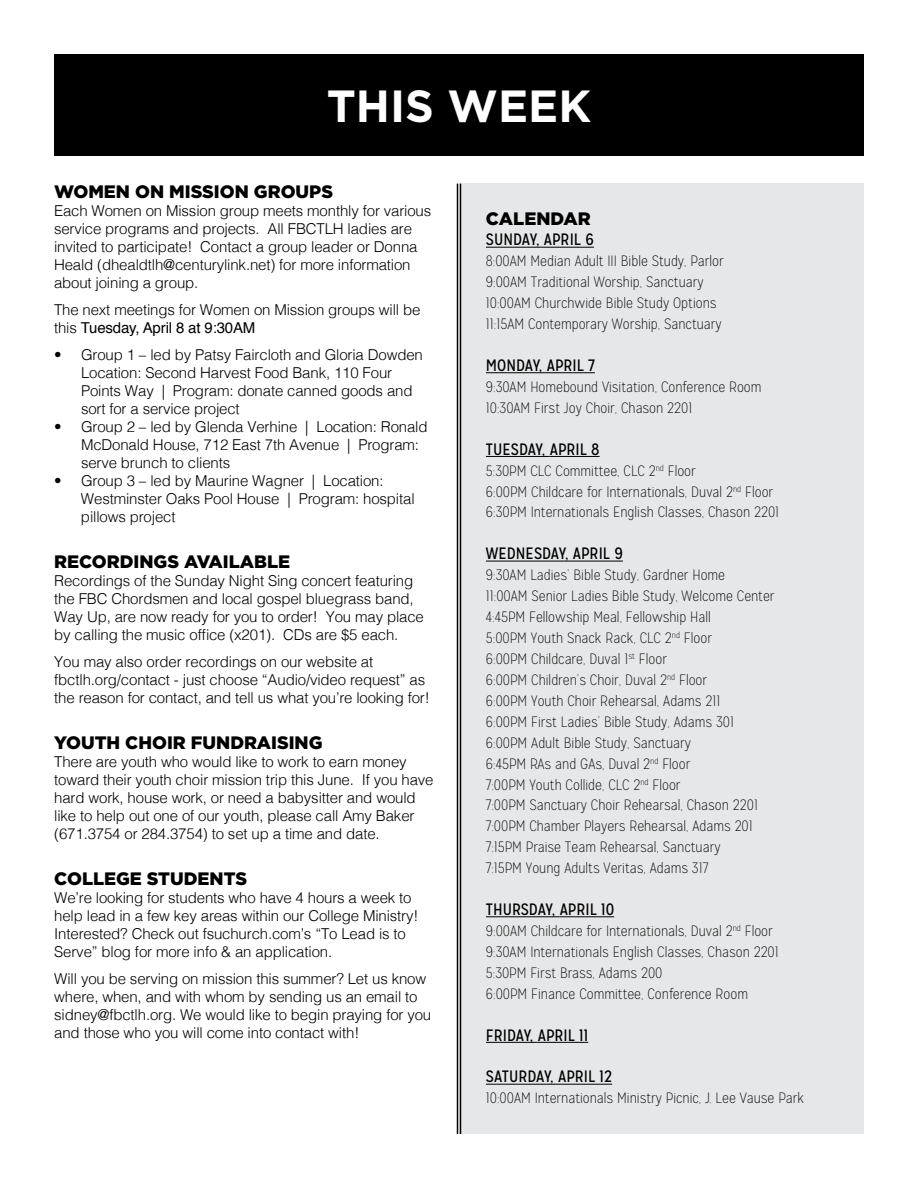
<style>
.page{position:relative;width:918px;height:1188px;background:#fff}
.page>*{position:absolute;margin:0;border:0;box-sizing:border-box;transform-origin:0 0}
.t1{font:700 45px "Gotham HTF";color:#fff}
.t2{font:900 18px "Gotham HTF";color:#000}
.t3{font:16.5px "Mission Gothic";color:#000}
.t4{font:300 15px/18px "Helvetica";letter-spacing:-.01em;color:#000}
.t5{font:100 15px/21px "Mission Gothic";color:#000}
.s1{font-weight:400}
</style>
<div class="page">
<div style="left:459px;top:184px;width:405px;height:950px;background:#e6e7e8"></div>
<div style="left:54px;top:54px;width:810px;height:101px;background:#000"></div>
<hr style="left:460px;top:184px;width:1px;height:950px;background:#000">
<hr style="left:457px;top:184px;width:1px;height:950px;background:#000">
<hr style="left:486px;top:247px;width:108px;height:1px;background:#000">
<hr style="left:486px;top:372px;width:109px;height:1px;background:#000">
<hr style="left:486px;top:456px;width:64px;height:1px;background:#000">
<hr style="left:550px;top:456px;width:50px;height:1px;background:#000">
<hr style="left:486px;top:561px;width:87px;height:1px;background:#000">
<hr style="left:573px;top:561px;width:50px;height:1px;background:#000">
<hr style="left:486px;top:916px;width:74px;height:1px;background:#000">
<hr style="left:560px;top:916px;width:54px;height:1px;background:#000">
<hr style="left:486px;top:1042px;width:52px;height:1px;background:#000">
<hr style="left:538px;top:1042px;width:50px;height:1px;background:#000">
<hr style="left:486px;top:1084px;width:126px;height:1px;background:#000">
<h1 class="t1" style="left:327px;top:80px;width:266px">THIS WEEK</h1>
<p class="t2" style="left:54px;top:182px;width:281px">WOMEN ON MISSION GROUPS</p>
<p class="t4" style="left:54px;top:201px;width:379px">Each Women on Mission group meets monthly for various service programs and projects. All FBCTLH ladies are invited to participate! Contact a group leader or Donna Heald (dhealdtlh@centurylink.net) for more information about joining a group.</p>
<p class="t4" style="left:54px;top:300px;width:368px">The next meetings for Women on Mission groups will be this <span class="s1">Tuesday, April 8 at 9:30AM</span></p>
<p class="t4" style="left:81px;top:345px;width:343px;text-indent:-27px">• Group 1 – led by Patsy Faircloth and Gloria Dowden Location: Second Harvest Food Bank, 110 Four Points Way | Program: donate canned goods and sort for a service project</p>
<p class="t4" style="left:81px;top:417px;width:348px;text-indent:-27px">• Group 2 – led by Glenda Verhine | Location: Ronald<br>McDonald House, 712 East 7th Avenue | Program: serve brunch to clients</p>
<p class="t4" style="left:81px;top:471px;width:335px;text-indent:-27px">• Group 3 – led by Maurine Wagner | Location:<br>Westminster Oaks Pool House | Program: hospital pillows project</p>
<p class="t2" style="left:54px;top:552px;width:237px">RECORDINGS AVAILABLE</p>
<p class="t4" style="left:54px;top:571px;width:371px">Recordings of the Sunday Night Sing concert featuring the FBC Chordsmen and local gospel bluegrass band, Way Up, are now ready for you to order! You may place by calling the music office (x201). CDs are $5 each.</p>
<p class="t4" style="left:54px;top:652px;width:377px">You may also order recordings on our website at fbctlh.org/contact - just choose “Audio/video request” as the reason for contact, and tell us what you’re looking for!</p>
<p class="t2" style="left:54px;top:733px;width:270px">YOUTH CHOIR FUNDRAISING</p>
<p class="t4" style="left:54px;top:752px;width:381px">There are youth who would like to work to earn money toward their youth choir mission trip this June. If you have hard work, house work, or need a babysitter and would like to help out one of our youth, please call Amy Baker (671.3754 or 284.3754) to set up a time and date.</p>
<p class="t2" style="left:54px;top:868px;width:194px">COLLEGE STUDENTS</p>
<p class="t4" style="left:54px;top:888px;width:366px">We’re looking for students who have 4 hours a week to help lead in a few key areas within our College Ministry!<br>Interested? Check out fsuchurch.com’s “To Lead is to Serve” blog for more info &amp; an application.</p>
<p class="t4" style="left:54px;top:969px;width:379px">Will you be serving on mission this summer? Let us know where, when, and with whom by sending us an email to sidney@fbctlh.org. We would like to begin praying for you and those who you will come into contact with!</p>
<p class="t2" style="left:486px;top:208px;width:106px">CALENDAR</p>
<p class="t3" style="left:486px;top:230px;width:109px">SUNDAY, APRIL 6</p>
<p class="t5" style="left:486px;top:251px;width:239px">8:00AM Median Adult III Bible Study, Parlor 9:00AM Traditional Worship, Sanctuary 10:00AM Churchwide Bible Study Options 11:15AM Contemporary Worship, Sanctuary</p>
<p class="t3" style="left:486px;top:355px;width:110px">MONDAY, APRIL 7</p>
<p class="t5" style="left:486px;top:376px;width:277px">9:30AM Homebound Visitation, Conference Room<br>10:30AM First Joy Choir, Chason 2201</p>
<p class="t3" style="left:486px;top:439px;width:115px">TUESDAY, APRIL 8</p>
<p class="t5" style="left:486px;top:460px;width:295px">5:30PM CLC Committee, CLC 2<sup>nd</sup> Floor<br>6:00PM Childcare for Internationals, Duval 2<sup>nd</sup> Floor<br>6:30PM Internationals English Classes, Chason 2201</p>
<p class="t3" style="left:486px;top:544px;width:139px">WEDNESDAY, APRIL 9</p>
<p class="t5" style="left:486px;top:565px;width:290px">9:30AM Ladies’ Bible Study, Gardner Home<br>11:00AM Senior Ladies Bible Study, Welcome Center 4:45PM Fellowship Meal, Fellowship Hall<br>5:00PM Youth Snack Rack, CLC 2<sup>nd</sup> Floor<br>6:00PM Childcare, Duval 1<sup>st</sup> Floor<br>6:00PM Children’s Choir, Duval 2<sup>nd</sup> Floor<br>6:00PM Youth Choir Rehearsal, Adams 211<br>6:00PM First Ladies’ Bible Study, Adams 301<br>6:00PM Adult Bible Study, Sanctuary<br>6:45PM RAs and GAs, Duval 2<sup>nd</sup> Floor<br>7:00PM Youth Collide, CLC 2<sup>nd</sup> Floor<br>7:00PM Sanctuary Choir Rehearsal, Chason 2201<br>7:00PM Chamber Players Rehearsal, Adams 201<br>7:15PM Praise Team Rehearsal, Sanctuary<br>7:15PM Young Adults Veritas, Adams 317</p>
<p class="t3" style="left:486px;top:899px;width:130px">THURSDAY, APRIL 10</p>
<p class="t5" style="left:486px;top:921px;width:294px">9:00AM Childcare for Internationals, Duval 2<sup>nd</sup> Floor 9:30AM Internationals English Classes, Chason 2201<br>5:30PM First Brass, Adams 200<br>6:00PM Finance Committee, Conference Room</p>
<p class="t3" style="left:486px;top:1025px;width:104px">FRIDAY, APRIL 11</p>
<p class="t3" style="left:486px;top:1067px;width:128px">SATURDAY, APRIL 12</p>
<p class="t5" style="left:486px;top:1088px;width:320px">10:00AM Internationals Ministry Picnic, J. Lee Vause Park</p>
</div>
